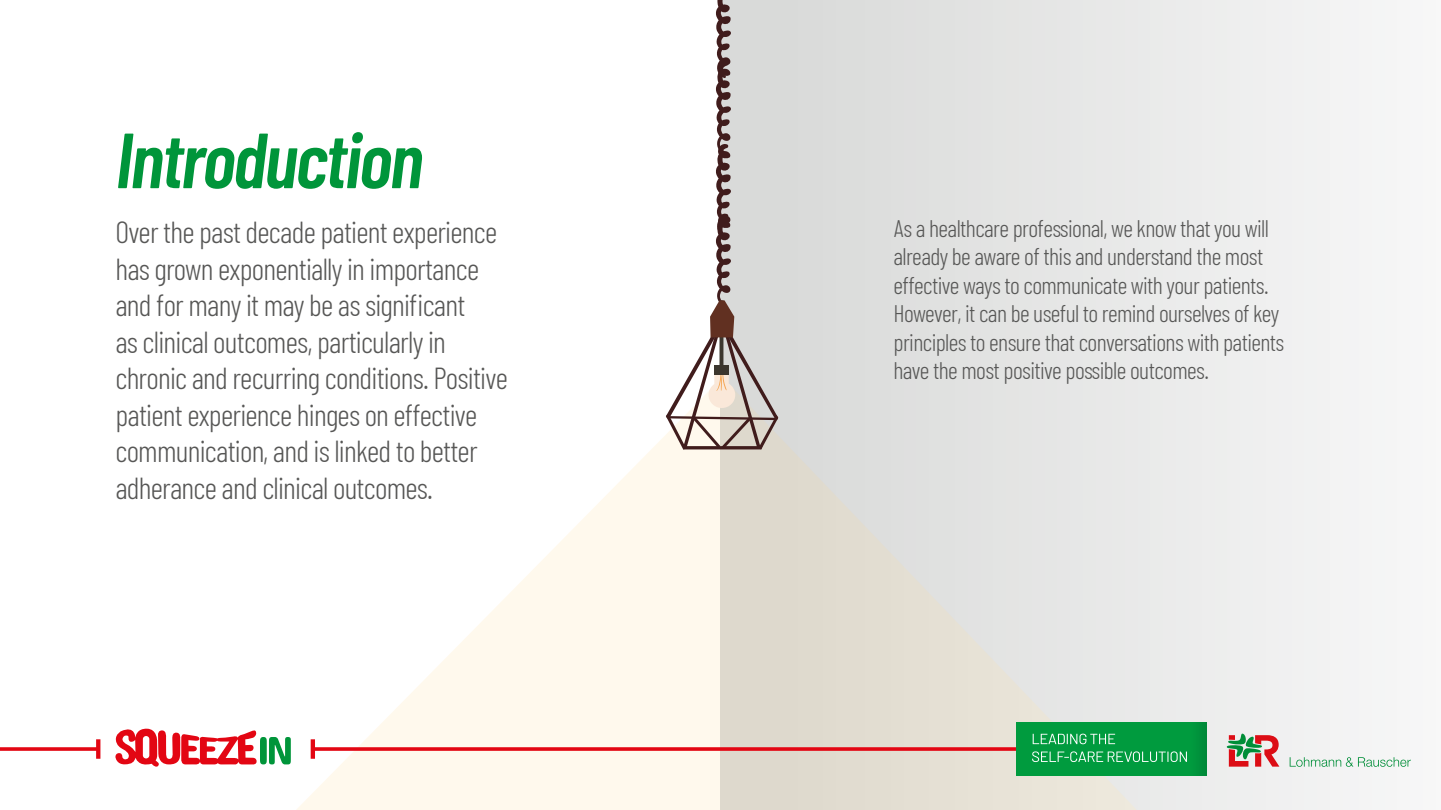
<style>
.page{position:relative;width:1441px;height:810px;background:#fff}
.page>*{position:absolute;margin:0;border:0;box-sizing:border-box;transform-origin:0 0}
.t1{font:italic 600 78px "Barlow Condensed";letter-spacing:-.025em;color:#00953a}
.t2{font:300 30.45px/36.5px "Barlow Condensed";letter-spacing:-.025em;color:#575756}
.t3{font:300 24px/28.5px "Barlow Condensed";letter-spacing:-.025em;color:#575756}
</style>
<div class="page">
<div style="left:720px;top:0;width:720px;height:810px;background:linear-gradient(to right,#d6d7d6,#f7f7f8)"></div>
<svg style="left:296px;top:388px;width:840px;height:422px"></svg>
<svg style="left:115px;top:728px;width:176px;height:39px"></svg>
<svg style="left:0;top:747px;width:96px;height:4px"></svg>
<svg style="left:96px;top:739px;width:4px;height:20px"></svg>
<svg style="left:315px;top:747px;width:701px;height:4px;background:#e41c26"></svg>
<div style="left:310px;top:739px;width:5px;height:20px;background:#e30613"></div>
<svg style="left:665px;top:0;width:113px;height:449px"></svg>
<div style="left:714px;top:365px;width:14px;height:10px;background:#3b362e"></div>
<div style="left:1016px;top:722px;width:190px;height:53px;background:#009b3e"></div>
<svg style="left:1032px;top:734px;width:82px;height:10px"></svg>
<svg style="left:1032px;top:751px;width:154px;height:11px"></svg>
<svg style="left:1226px;top:734px;width:53px;height:33px"></svg>
<svg style="left:1289px;top:757px;width:121px;height:10px"></svg>
<h1 class="t1" style="left:115px;top:112px;width:309px">Introduction</h1>
<p class="t2" style="left:115px;top:213px;width:394px">Over the past decade patient experience has grown exponentially in importance and for many it may be as significant<br>as clinical outcomes, particularly in chronic and recurring conditions. Positive patient experience hinges on effective communication, and is linked to better adherance and clinical outcomes.</p>
<p class="t3" style="left:893px;top:213px;width:392px">As a healthcare professional, we know that you will already be aware of this and understand the most effective ways to communicate with your patients.<br>However, it can be useful to remind ourselves of key principles to ensure that conversations with patients have the most positive possible outcomes.</p>
</div>
